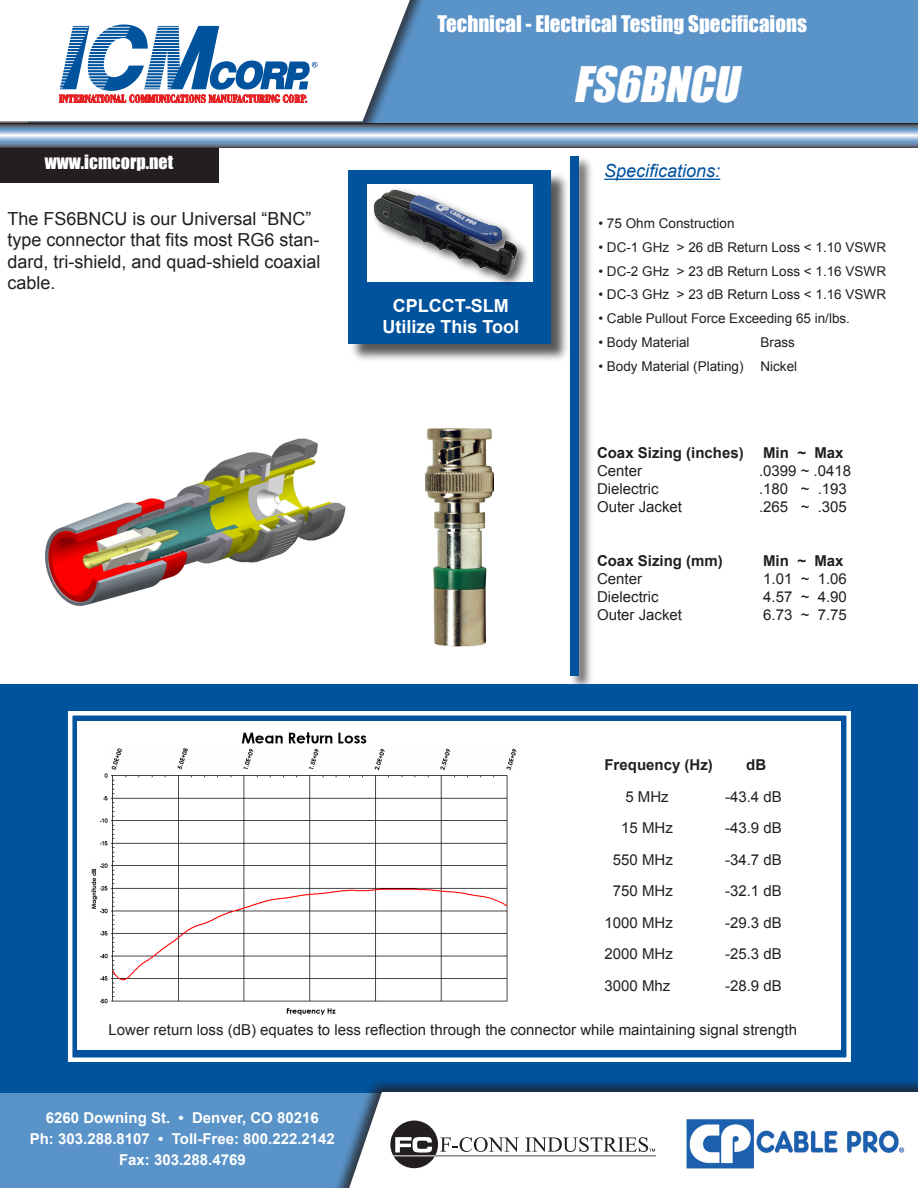
<style>
.page{position:relative;width:918px;height:1188px;background:#fff}
.page>*{position:absolute;margin:0;border:0;box-sizing:border-box;transform-origin:0 0}
.t1{font:italic 45px "Impact";color:#fff}
.t2{font:21px "Impact";color:#fff}
.t3{font:18px/21.6px "Arial";color:#231f20}
.t4{font:700 18px "Arial";color:#fff}
.t5{font:18px "Impact";color:#fff}
.t6{font:italic 18px "Arial";color:#01539e}
.t7{font:15px "Arial";color:#231f20}
.t8{font:700 15px "Arial";color:#fff}
.t9{font:700 15px "Arial";color:#231f20}
.t10{font:13.5px "Arial";color:#231f20}
</style>
<div class="page">
<div style="left:568px;top:155px;width:28px;height:538px;background:#231f20;opacity:.75"></div>
<div style="left:570px;top:156px;width:8px;height:520px;background:#01539e"></div>
<div style="left:0;top:145px;width:219px;height:38px;background:#231f20"></div>
<div style="left:0;top:684px;width:918px;height:411px;background:#01539e"></div>
<div style="left:28px;top:0;width:890px;height:124px;background:#5993c8"></div>
<div style="left:0;top:0;width:434px;height:136px;background:#231f20;opacity:.75"></div>
<svg style="left:0;top:0;width:431px;height:121px;fill:#fff"></svg>
<svg style="left:59px;top:24px;width:259px;height:79px;background:#a3b0ca"></svg>
<svg style="left:0;top:124px;width:918px;height:23px;background:#89a1bc"></svg>
<div style="left:0;top:1094px;width:918px;height:94px;background:#5993c8"></div>
<div style="left:327px;top:1078px;width:591px;height:110px;background:#231f20;opacity:.75"></div>
<svg style="left:326px;top:1092px;width:592px;height:96px;background:#e9eff4"></svg>
<div style="left:390px;top:1121px;width:48px;height:47px;background:#231f20;border-radius:50%"></div>
<hr style="left:393px;top:1155px;width:42px;height:1px;background:#fff">
<svg style="left:395px;top:1137px;width:261px;height:19px;background:#c1c0c0"></svg>
<img style="left:679px;top:1103px;width:239px;height:81px">
<hr style="left:604px;top:179px;width:116px;height:1px;background:#01539e">
<div style="left:68px;top:711px;width:783px;height:351px;border:4px solid #fff"></div>
<div style="left:78px;top:722px;width:763px;height:328px;background:#fff"></div>
<img style="left:91px;top:732px;width:426px;height:284px">
<img style="left:425px;top:428px;width:68px;height:219px">
<img style="left:45px;top:438px;width:301px;height:169px">
<div style="left:350px;top:172px;width:220px;height:192px;background:#231f20;opacity:.75"></div>
<div style="left:348px;top:170px;width:203px;height:174px;background:#01539e"></div>
<div style="left:370px;top:186px;width:162px;height:103px;background:#231f20;opacity:.75"></div>
<img style="left:367px;top:184px;width:154px;height:100px">
<p class="t5" style="left:45px;top:148px;width:130px">www.icmcorp.net</p>
<p class="t3" style="left:8px;top:208px;width:315px">The FS6BNCU is our Universal “BNC” type connector that fits most RG6 stan&shy;dard, tri-shield, and quad-shield coaxial cable.</p>
<p class="t2" style="left:437px;top:7px;width:371px">Technical - Electrical Testing Specificaions</p>
<p class="t1" style="left:573px;top:49px;width:178px">FS6BNCU</p>
<p class="t4" style="left:393px;top:293px;width:117px">CPLCCT-SLM</p>
<p class="t4" style="left:383px;top:315px;width:138px">Utilize This Tool</p>
<p class="t6" style="left:604px;top:159px;width:118px">Specifications:</p>
<p class="t10" style="left:598px;top:214px;width:138px">• 75 Ohm Construction</p>
<p class="t10" style="left:598px;top:238px;width:289px">• DC-1 GHz &gt; 26 dB Return Loss &lt; 1.10 VSWR</p>
<p class="t10" style="left:598px;top:262px;width:289px">• DC-2 GHz &gt; 23 dB Return Loss &lt; 1.16 VSWR</p>
<p class="t10" style="left:598px;top:286px;width:289px">• DC-3 GHz &gt; 23 dB Return Loss &lt; 1.16 VSWR</p>
<p class="t10" style="left:598px;top:309px;width:253px">• Cable Pullout Force Exceeding 65 in/lbs.</p>
<p class="t10" style="left:598px;top:333px;width:93px">• Body Material</p>
<p class="t10" style="left:760px;top:333px;width:36px">Brass</p>
<p class="t10" style="left:598px;top:357px;width:147px">• Body Material (Plating)</p>
<p class="t10" style="left:760px;top:357px;width:38px">Nickel</p>
<p class="t9" style="left:597px;top:443px;width:148px">Coax Sizing (inches)</p>
<p class="t9" style="left:763px;top:443px;width:82px">Min ~ Max</p>
<p class="t7" style="left:597px;top:461px;width:47px">Center</p>
<p class="t7" style="left:759px;top:461px;width:94px">.0399 ~ .0418</p>
<p class="t7" style="left:597px;top:479px;width:63px">Dielectric</p>
<p class="t7" style="left:759px;top:479px;width:89px">.180 ~ .193</p>
<p class="t7" style="left:597px;top:497px;width:87px">Outer Jacket</p>
<p class="t7" style="left:759px;top:497px;width:89px">.265 ~ .305</p>
<p class="t9" style="left:597px;top:551px;width:127px">Coax Sizing (mm)</p>
<p class="t9" style="left:763px;top:551px;width:82px">Min ~ Max</p>
<p class="t7" style="left:597px;top:569px;width:47px">Center</p>
<p class="t7" style="left:763px;top:569px;width:85px">1.01 ~ 1.06</p>
<p class="t7" style="left:597px;top:587px;width:63px">Dielectric</p>
<p class="t7" style="left:763px;top:587px;width:85px">4.57 ~ 4.90</p>
<p class="t7" style="left:597px;top:605px;width:87px">Outer Jacket</p>
<p class="t7" style="left:763px;top:605px;width:85px">6.73 ~ 7.75</p>
<p class="t9" style="left:604px;top:755px;width:110px">Frequency (Hz)</p>
<p class="t9" style="left:746px;top:755px;width:21px">dB</p>
<p class="t7" style="left:625px;top:787px;width:45px">5 MHz</p>
<p class="t7" style="left:725px;top:787px;width:58px">-43.4 dB</p>
<p class="t7" style="left:621px;top:818px;width:53px">15 MHz</p>
<p class="t7" style="left:725px;top:818px;width:58px">-43.9 dB</p>
<p class="t7" style="left:613px;top:850px;width:62px">550 MHz</p>
<p class="t7" style="left:725px;top:850px;width:58px">-34.7 dB</p>
<p class="t7" style="left:613px;top:881px;width:62px">750 MHz</p>
<p class="t7" style="left:725px;top:881px;width:58px">-32.1 dB</p>
<p class="t7" style="left:604px;top:913px;width:70px">1000 MHz</p>
<p class="t7" style="left:725px;top:913px;width:58px">-29.3 dB</p>
<p class="t7" style="left:604px;top:944px;width:70px">2000 MHz</p>
<p class="t7" style="left:725px;top:944px;width:58px">-25.3 dB</p>
<p class="t7" style="left:604px;top:976px;width:67px">3000 Mhz</p>
<p class="t7" style="left:725px;top:976px;width:58px">-28.9 dB</p>
<p class="t7" style="left:109px;top:1020px;width:690px">Lower return loss (dB) equates to less reflection through the connector while maintaining signal strength</p>
<p class="t8" style="left:46px;top:1108px;width:274px">6260 Downing St. • Denver, CO 80216</p>
<p class="t8" style="left:30px;top:1129px;width:307px">Ph: 303.288.8107 • Toll-Free: 800.222.2142</p>
<p class="t8" style="left:119px;top:1150px;width:128px">Fax: 303.288.4769</p>
</div>
